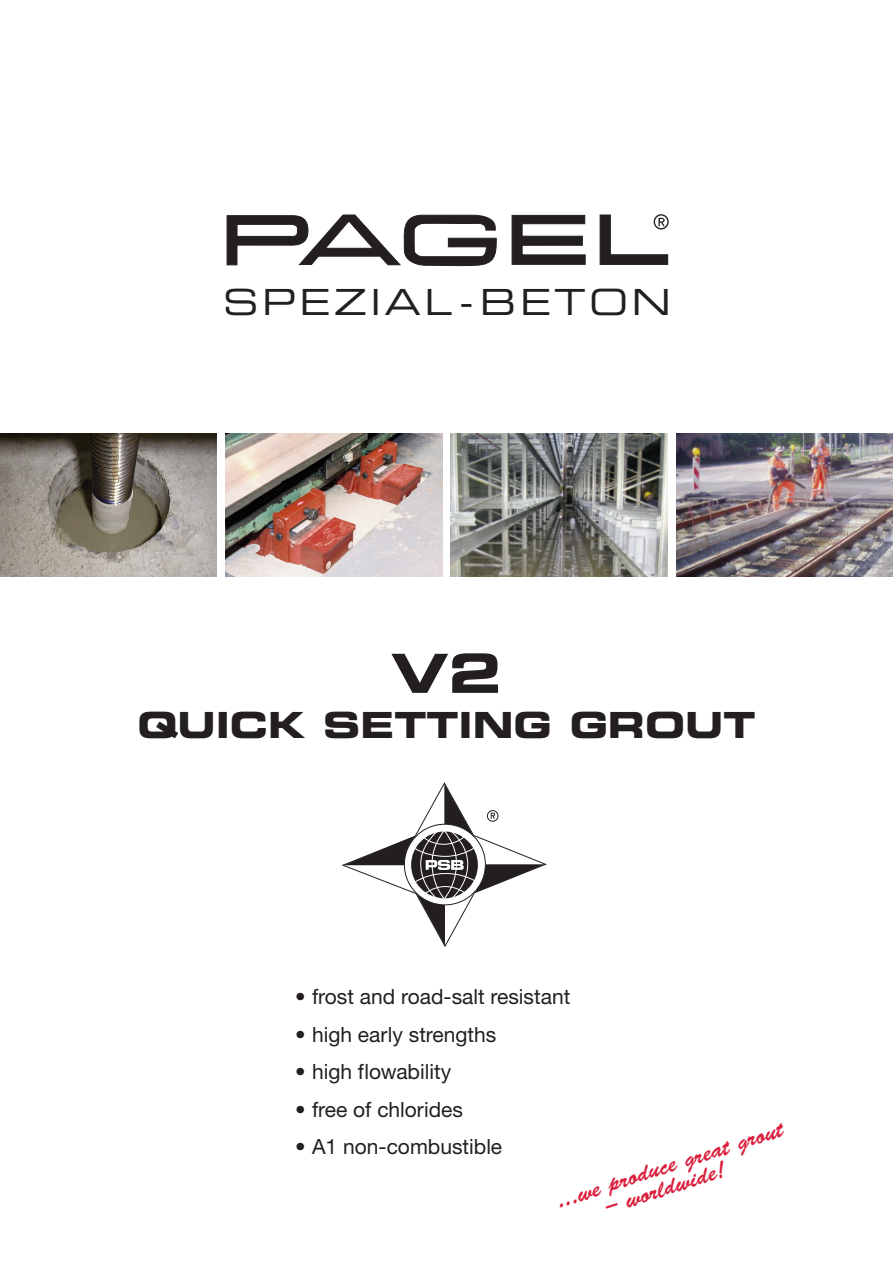
<style>
.page{position:relative;width:893px;height:1263px;background:#fff}
.page>*{position:absolute;margin:0;border:0;box-sizing:border-box;transform-origin:0 0}
.t1{font:54px "Eurostile Bold Extended Two";color:#231f20}
.t2{font:36px "Eurostile Bold Extended Two";color:#231f20}
.t3{font:36px "Eurostile Extended Two";letter-spacing:.095em;color:#231f20}
.t4{font:24px "Brush Script";color:#da1f3d}
.t5{font:21px "Helvetica Neue CE";color:#231f20}
</style>
<div class="page">
<img style="left:0;top:434px;width:217px;height:142px">
<img style="left:225px;top:434px;width:217px;height:142px">
<img style="left:451px;top:434px;width:217px;height:142px">
<img style="left:676px;top:434px;width:217px;height:142px">
<svg style="left:227px;top:214px;width:270px;height:53px"></svg>
<svg style="left:511px;top:215px;width:75px;height:50px"></svg>
<svg style="left:599px;top:214px;width:69px;height:51px"></svg>
<div style="left:654px;top:214px;width:15px;height:15px;border:1px solid #231f20;border-radius:50%"></div>
<svg style="left:341px;top:782px;width:206px;height:165px"></svg>
<div style="left:487px;top:810px;width:11px;height:12px;border:1px solid #231f20;border-radius:50%"></div>
<h2 class="t3" style="left:223px;top:289px;width:449px">SPEZIAL-BETON</h2>
<h1 class="t1" style="left:391px;top:654px;width:112px">V2</h1>
<h2 class="t2" style="left:137px;top:712px;width:620px">QUICK SETTING GROUT</h2>
<p class="t5" style="left:295px;top:989px;width:277px">• frost and road-salt resistant</p>
<p class="t5" style="left:295px;top:1027px;width:203px">• high early strengths</p>
<p class="t5" style="left:295px;top:1064px;width:158px">• high flowability</p>
<p class="t5" style="left:295px;top:1102px;width:170px">• free of chlorides</p>
<p class="t5" style="left:295px;top:1139px;width:209px">• A1 non-combustible</p>
<p class="t4" style="left:555px;top:1194px;width:239px;rotate:-18deg">...we produce great grout</p>
<p class="t4" style="left:604px;top:1201px;width:127px;rotate:-18deg">– worldwide!</p>
</div>
